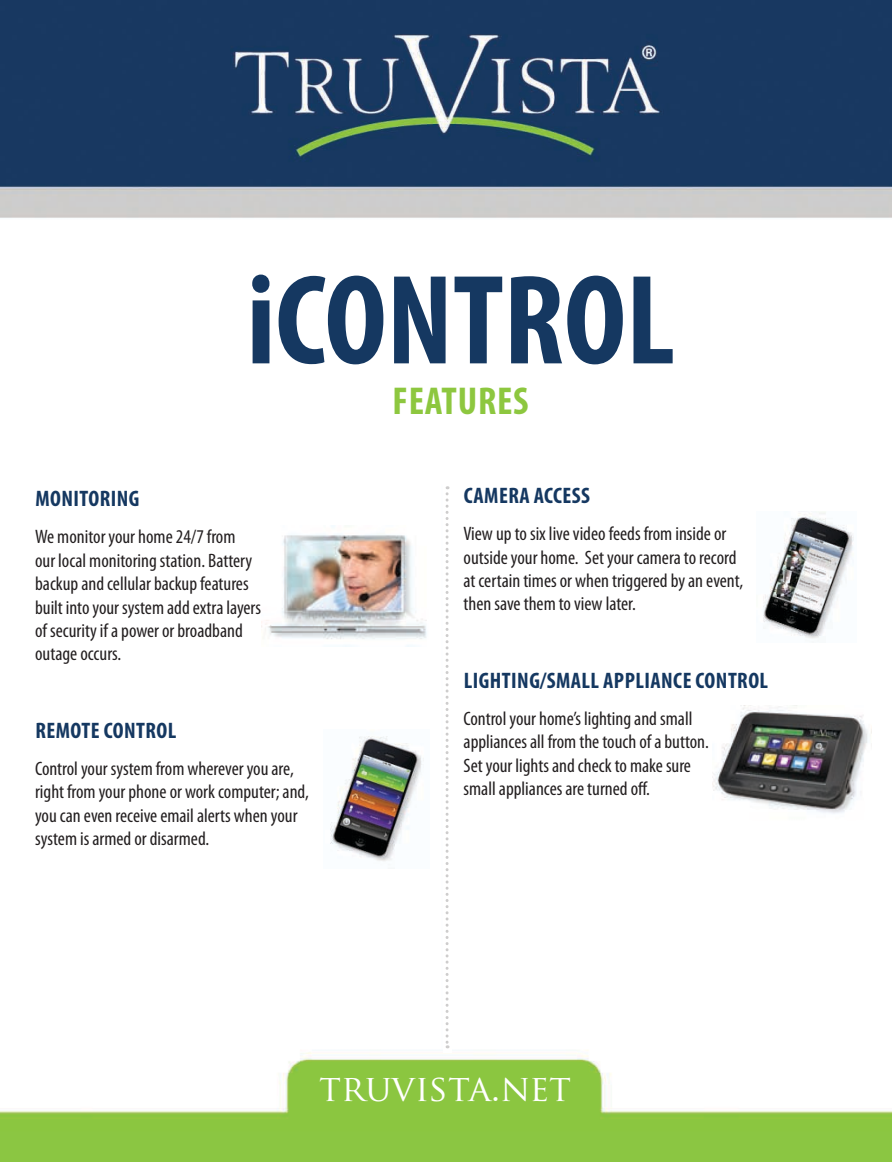
<style>
.page{position:relative;width:892px;height:1162px;background:#fff}
.page>*{position:absolute;margin:0;border:0;box-sizing:border-box;transform-origin:0 0}
.t1{font:700 condensed 128.7px "Myriad Pro";color:#153861}
.t2{font:700 condensed 39px "Myriad Pro";letter-spacing:.02em;color:#8dc73f}
.t3{font:36px "Trajan Pro";color:#fff}
.t4{font:700 condensed 22.5px "Myriad Pro";letter-spacing:.02em;color:#153861}
.t5{font:condensed 19.5px/23.4px "Myriad Pro";color:#231f20}
</style>
<div class="page">
<img style="left:0;top:0;width:891px;height:1161px">
<div style="left:442px;top:425px;width:9px;height:627px;background:#fff"></div>
<svg style="left:445px;top:486px;width:3px;height:562px"></svg>
<img style="left:261px;top:525px;width:170px;height:121px">
<img style="left:323px;top:729px;width:106px;height:139px">
<img style="left:755px;top:511px;width:101px;height:132px">
<img style="left:712px;top:705px;width:159px;height:117px">
<h1 class="t1" style="left:247px;top:240px;width:429px">ICONTROL</h1>
<h2 class="t2" style="left:392px;top:377px;width:136px">FEATURES</h2>
<p class="t4" style="left:35px;top:484px;width:104px">MONITORING</p>
<p class="t5" style="left:35px;top:525px;width:227px">We monitor your home 24/7 from<br>our local monitoring station. Battery backup and cellular backup features built into your system add extra layers of security if a power or broadband outage occurs.</p>
<p class="t4" style="left:35px;top:716px;width:142px">REMOTE CONTROL</p>
<p class="t5" style="left:35px;top:756px;width:275px">Control your system from wherever you are, right from your phone or work computer; and, you can even receive email alerts when your system is armed or disarmed.</p>
<p class="t4" style="left:463px;top:481px;width:128px">CAME RA ACCESS</p>
<p class="t5" style="left:463px;top:521px;width:281px">View up to six live video feeds from inside or outside your home. Set your camera to record at certain times or when triggered by an event, then save them to view later.</p>
<p class="t4" style="left:463px;top:666px;width:306px">LIGHTING/SMALL APPLIANCE CONTROL</p>
<p class="t5" style="left:463px;top:706px;width:247px">Control your home’s lighting and small appliances all from the touch of a button.<br>Set your lights and check to make sure small appliances are turned off.</p>
<h3 class="t3" style="left:319px;top:1064px;width:253px">TRUVISTA.NET</h3>
</div>
